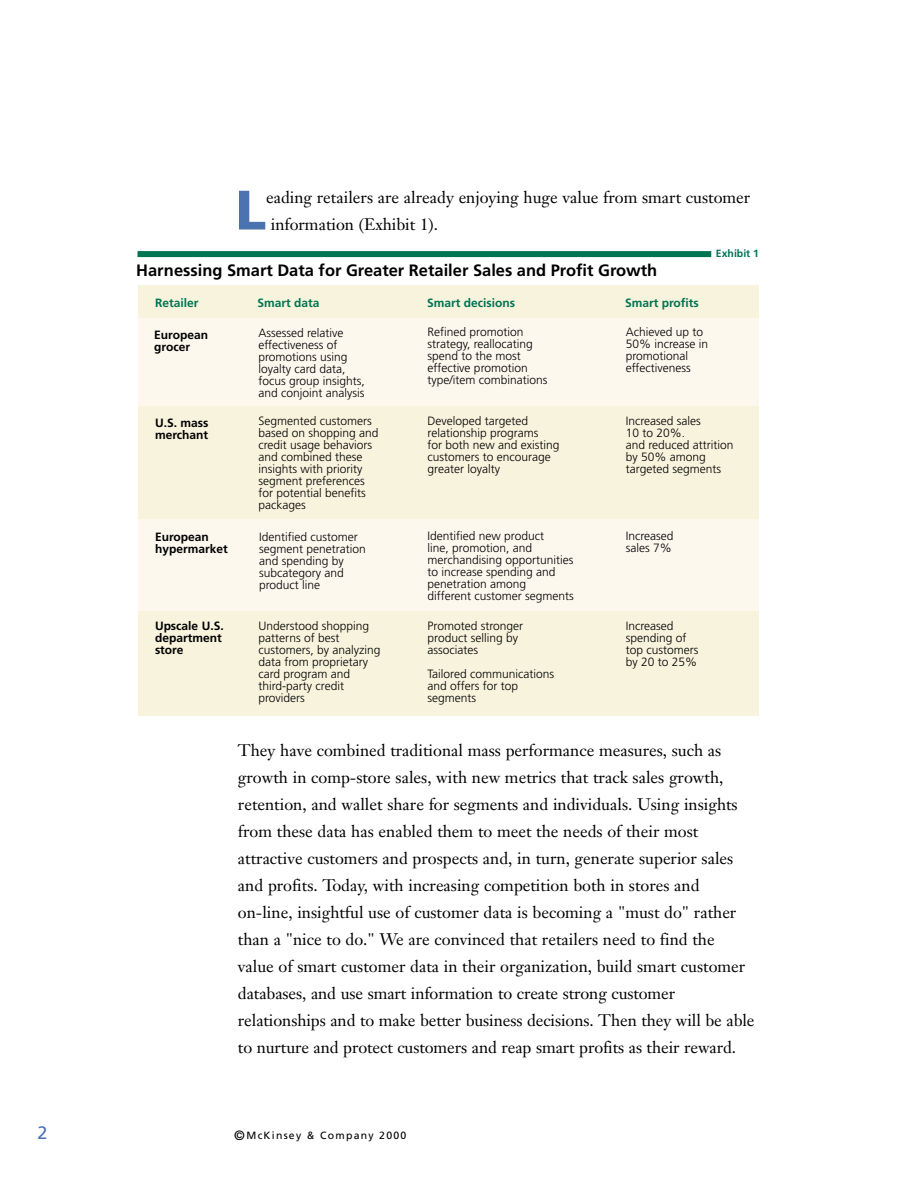
<style>
.page{position:relative;width:918px;height:1188px;background:#fff}
.page>*{position:absolute;margin:0;border:0;box-sizing:border-box;transform-origin:0 0}
.t1{font:900 55.5px "Frutiger";color:#4a73b0}
.t2{font:18px "Frutiger";color:#4a73b0}
.t3{font:16.5px/27px "Janson Text";color:#000}
.t4{font:700 16.5px "Frutiger";color:#000}
.t5{font:300 12px/12px "Frutiger";color:#000}
.t6{font:700 12px/12px "Frutiger";color:#000}
.t7{font:700 12px "Frutiger";color:#007453}
.t8{font:10.5px "Frutiger";letter-spacing:.115em;color:#000}
.t9{font:700 10.5px "Frutiger";color:#007453}
.s1{font-size:13.5px}
</style>
<div class="page">
<div style="left:138px;top:251px;width:573px;height:6px;background:#007453"></div>
<div style="left:138px;top:611px;width:621px;height:105px;background:#f7f3dc"></div>
<div style="left:138px;top:519px;width:621px;height:92px;background:#fcf8ee"></div>
<div style="left:138px;top:406px;width:621px;height:113px;background:#f7f3dc"></div>
<div style="left:138px;top:318px;width:621px;height:88px;background:#fcf8ee"></div>
<div style="left:138px;top:285px;width:621px;height:33px;background:#f7f3dc"></div>
<h1 class="t1" style="left:235px;top:188px;width:32px">L</h1>
<h3 class="t3" style="left:266px;top:185px;width:486px">eading retailers are already enjoying huge value from smart customer information (Exhibit 1).</h3>
<p class="t9" style="left:716px;top:249px;width:45px">Exhibit 1</p>
<h3 class="t4" style="left:136px;top:263px;width:523px">Harnessing Smart Data for Greater Retailer Sales and Profit Growth</h3>
<p class="t7" style="left:155px;top:298px;width:45px">Retailer</p>
<p class="t7" style="left:258px;top:298px;width:64px">Smart data</p>
<p class="t7" style="left:427px;top:298px;width:90px">Smart decisions</p>
<p class="t7" style="left:625px;top:298px;width:75px">Smart profits</p>
<p class="t6" style="left:154px;top:329px;width:55px">European grocer</p>
<p class="t5" style="left:428px;top:327px;width:121px">Refined promotion strategy, reallocating spend to the most effective promotion type/item combinations</p>
<p class="t5" style="left:428px;top:416px;width:134px">Developed targeted relationship programs<br>for both new and existing customers to encourage greater loyalty</p>
<p class="t5" style="left:626px;top:327px;width:84px">Achieved up to<br>50% increase in promotional effectiveness</p>
<p class="t5" style="left:259px;top:327px;width:108px">Assessed relative effectiveness of promotions using loyalty card data, focus group insights, and conjoint analysis</p>
<p class="t5" style="left:259px;top:416px;width:122px">Segmented customers based on shopping and credit usage behaviors and combined these insights with priority segment preferences for potential benefits packages</p>
<p class="t5" style="left:259px;top:531px;width:108px">Identified customer segment penetration and spending by subcategory and product line</p>
<p class="t5" style="left:259px;top:620px;width:124px">Understood shopping patterns of best customers, by analyzing data from proprietary card program and third-party credit providers</p>
<p class="t5" style="left:626px;top:416px;width:109px">Increased sales<br>10 to 20%.<br>and reduced attrition by 50% among targeted segments</p>
<p class="t6" style="left:155px;top:418px;width:55px">U.S. mass merchant</p>
<p class="t5" style="left:428px;top:531px;width:148px">Identified new product<br>line, promotion, and merchandising opportunities to increase spending and penetration among<br>different customer segments</p>
<p class="t5" style="left:428px;top:621px;width:97px">Promoted stronger product selling by associates</p>
<p class="t5" style="left:428px;top:669px;width:128px">Tailored communications and offers for top segments</p>
<p class="t5" style="left:626px;top:531px;width:49px">Increased sales 7%</p>
<p class="t6" style="left:155px;top:531px;width:74px">European hypermarket</p>
<p class="t5" style="left:626px;top:621px;width:74px">Increased spending of top customers by 20 to 25%</p>
<p class="t6" style="left:155px;top:621px;width:70px">Upscale U.S. department store</p>
<p class="t3" style="left:238px;top:738px;width:518px">They have combined traditional mass performance measures, such as growth in comp-store sales, with new metrics that track sales growth, retention, and wallet share for segments and individuals. Using insights from these data has enabled them to meet the needs of their most attractive customers and prospects and, in turn, generate superior sales and profits. Today, with increasing competition both in stores and on-line, insightful use of customer data is becoming a "must do" rather than a "nice to do." We are convinced that retailers need to find the value of smart customer data in their organization, build smart customer databases, and use smart information to create strong customer relationships and to make better business decisions. Then they will be able to nurture and protect customers and reap smart profits as their reward.</p>
<h2 class="t2" style="left:38px;top:1125px;width:12px">2</h2>
<p class="t8" style="left:234px;top:1131px;width:174px"><span class="s1">©</span>McKinsey &amp; Company 2000</p>
</div>
